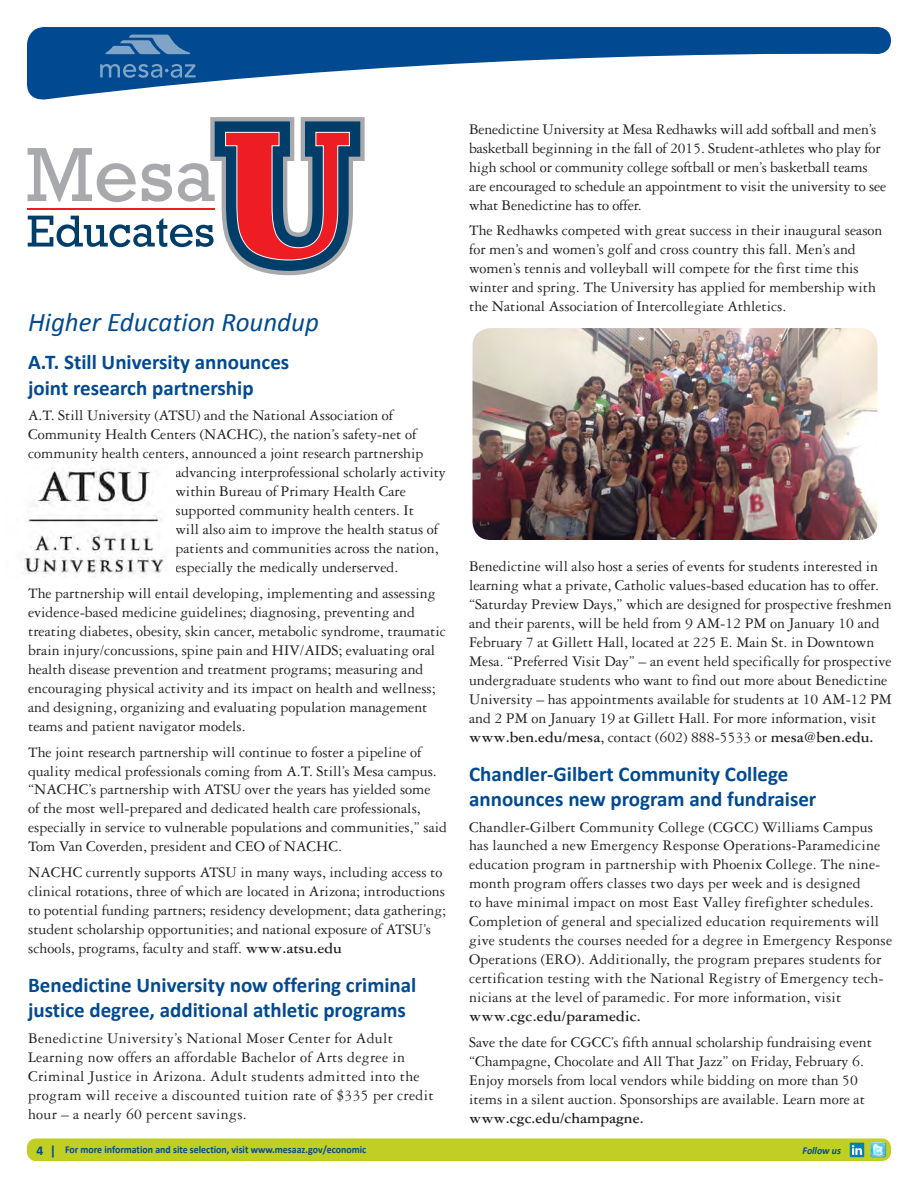
<style>
.page{position:relative;width:918px;height:1188px;background:#fff}
.page>*{position:absolute;margin:0;border:0;box-sizing:border-box;transform-origin:0 0}
.t1{font:italic 27px "Calibri";color:#014a91}
.t2{font:700 21px/25.2px "Calibri";color:#014a91}
.t3{font:15.75px/19px "Garamond Three";color:#231f20}
.t4{font:15.75px/19px "Garamond Three";letter-spacing:.02em;color:#231f20}
.t5{font:700 15.75px "Garamond Three";letter-spacing:.005em;color:#231f20}
.t6{font:700 10.5px "Calibri";color:#014a91;scale:.94 1}
.t7{font:italic 700 10.5px "Calibri";color:#014a91;scale:.94 1}
.s1{font-weight:700}
.s2{font-size:13.5px}
</style>
<div class="page">
<svg style="left:27px;top:27px;width:864px;height:73px"></svg>
<svg style="left:105px;top:35px;width:85px;height:19px;background:#497db0"></svg>
<svg style="left:100px;top:64px;width:96px;height:14px"></svg>
<div style="left:29px;top:1141px;width:860px;height:18px;background:#c1ce23;border-radius:7px"></div>
<div style="left:27px;top:1138px;width:864px;height:23px;border:4px solid #c1ce23;border-radius:7px"></div>
<img style="left:870px;top:1142px;width:16px;height:16px">
<div style="left:850px;top:1143px;width:14px;height:14px;background:#007fb2"></div>
<svg style="left:852px;top:1145px;width:10px;height:10px"></svg>
<svg style="left:28px;top:117px;width:337px;height:158px"></svg>
<hr style="left:27px;top:208px;width:188px;height:2px;background:#ee1d23">
<img style="left:24px;top:467px;width:140px;height:110px">
<img style="left:472px;top:328px;width:406px;height:212px">
<h1 class="t1" style="left:28px;top:305px;width:292px">Higher Education Roundup</h1>
<h2 class="t2" style="left:28px;top:349px;width:263px">A.T. Still University announces joint research partnership</h2>
<p class="t3" style="left:28px;top:406px;width:367px">A.T. Still University (ATSU) and the National Association of</p>
<p class="t3" style="left:28px;top:425px;width:390px">Community Health Centers (NACHC), the nation’s safety-net of</p>
<p class="t3" style="left:28px;top:444px;width:397px">community health centers, announced a joint research partnership</p>
<p class="t3" style="left:175px;top:463px;width:272px">advancing interprofessional scholarly activity</p>
<p class="t3" style="left:175px;top:482px;width:232px">within Bureau of Primary Health Care</p>
<p class="t3" style="left:175px;top:501px;width:240px">supported community health centers. It</p>
<p class="t3" style="left:175px;top:520px;width:264px">will also aim to improve the health status of</p>
<p class="t3" style="left:175px;top:539px;width:265px">patients and communities across the nation,</p>
<p class="t3" style="left:175px;top:558px;width:224px">especially the medically underserved.</p>
<p class="t3" style="left:28px;top:584px;width:419px">The partnership will entail developing, implementing and assessing evidence-based medicine guidelines; diagnosing, preventing and treating diabetes, obesity, skin cancer, metabolic syndrome, traumatic brain injury/concussions, spine pain and HIV/AIDS; evaluating oral health disease prevention and treatment programs; measuring and encouraging physical activity and its impact on health and wellness; and designing, organizing and evaluating population management teams and patient navigator models.</p>
<p class="t3" style="left:28px;top:742px;width:421px">The joint research partnership will continue to foster a pipeline of quality medical professionals coming from A.T. Still’s Mesa campus. “NACHC’s partnership with ATSU over the years has yielded some<br>of the most well-prepared and dedicated health care professionals, especially in service to vulnerable populations and communities,” said Tom Van Coverden, president and CEO of NACHC.</p>
<p class="t3" style="left:28px;top:863px;width:420px">NACHC currently supports ATSU in many ways, including access to clinical rotations, three of which are located in Arizona; introductions to potential funding partners; residency development; data gathering; student scholarship opportunities; and national exposure of ATSU’s schools, programs, faculty and staff. <span class="s1">www.atsu.edu</span></p>
<h2 class="t2" style="left:28px;top:971px;width:390px">Benedictine University now offering criminal justice degree, additional athletic programs</h2>
<p class="t4" style="left:28px;top:1028px;width:407px">Benedictine University’s National Moser Center for Adult Learning now offers an affordable Bachelor of Arts degree in Criminal Justice in Arizona. Adult students admitted into the program will receive a discounted tuition rate of $335 per credit hour – a nearly 60 percent savings.</p>
<p class="t3" style="left:469px;top:119px;width:419px">Benedictine University at Mesa Redhawks will add softball and men’s basketball beginning in the fall of 2015. Student-athletes who play for high school or community college softball or men’s basketball teams are encouraged to schedule an appointment to visit the university to see what Benedictine has to offer.</p>
<p class="t3" style="left:469px;top:221px;width:415px">The Redhawks competed with great success in their inaugural season for men’s and women’s golf and cross country this fall. Men’s and women’s tennis and volleyball will compete for the first time this winter and spring. The University has applied for membership with the National Association of Intercollegiate Athletics.</p>
<p class="t3" style="left:469px;top:557px;width:424px">Benedictine will also host a series of events for students interested in learning what a private, Catholic values-based education has to offer. “Saturday Preview Days,” which are designed for prospective freshmen and their parents, will be held from 9 AM-12 PM on January 10 and February 7 at Gillett Hall, located at 225 E. Main St. in Downtown Mesa. “Preferred Visit Day” – an event held specifically for prospective undergraduate students who want to find out more about Benedictine University – has appointments available for students at 10 AM-12 PM and 2 PM on January 19 at Gillett Hall. For more information, visit <span class="s1">www.ben.edu/mesa</span>, contact (602) 888-5533 or <span class="s1">mesa@ben.edu.</span></p>
<h2 class="t2" style="left:469px;top:760px;width:349px">Chandler-Gilbert Community College announces new program and fundraiser</h2>
<p class="t3" style="left:469px;top:817px;width:425px">Chandler-Gilbert Community College (CGCC) Williams Campus has launched a new Emergency Response Operations-Paramedicine education program in partnership with Phoenix College. The nine&shy;month program offers classes two days per week and is designed<br>to have minimal impact on most East Valley firefighter schedules.<br>Completion of general and specialized education requirements will give students the courses needed for a degree in Emergency Response Operations (ERO). Additionally, the program prepares students for certification testing with the National Registry of Emergency tech&shy;nicians at the level of paramedic. For more information, visit</p>
<p class="t5" style="left:469px;top:1008px;width:173px">www.cgc.edu/paramedic.</p>
<p class="t3" style="left:469px;top:1033px;width:404px">Save the date for CGCC’s fifth annual scholarship fundraising event “Champagne, Chocolate and All That Jazz” on Friday, February 6.<br>Enjoy morsels from local vendors while bidding on more than 50 items in a silent auction. Sponsorships are available. Learn more at</p>
<p class="t5" style="left:469px;top:1109px;width:176px">www.cgc.edu/champagne.</p>
<p class="t6" style="left:36px;top:1143px;width:352px"><span class="s2">4 |</span> For more information and site selection, visit www.mesaaz.gov/economic</p>
<p class="t7" style="left:803px;top:1144px;width:42px">Follow us</p>
</div>
